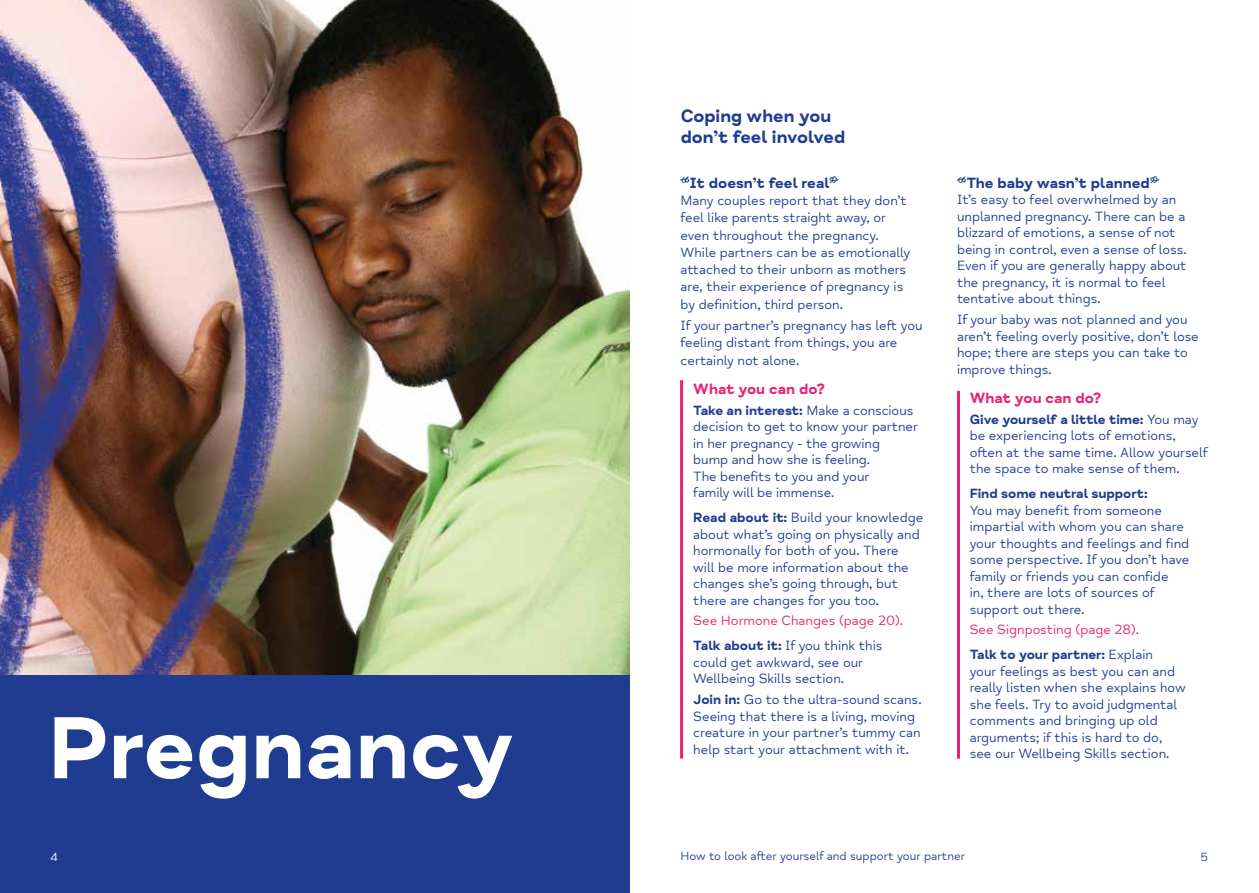
<style>
.page{position:relative;width:1259px;height:893px;background:#fff}
.page>*{position:absolute;margin:0;border:0;box-sizing:border-box;transform-origin:0 0}
.t1{font:700 90px "Mind Meridian";color:#fff}
.t2{font:700 18px/21px "Mind Meridian";color:#1f3c90}
.t3{font:700 15px "Mind Meridian";color:#1f3c90}
.t4{font:700 15px "Mind Meridian";color:#e72274}
.t5{font:13.5px/16.5px "Mind Meridian";color:#1f3c90}
.t6{font:13.5px/25px "Mind Meridian";color:#e72274}
.t7{font:700 13.5px "Mind Meridian";letter-spacing:-.005em;color:#1f3c90}
.t8{font:12px "Mind Meridian";color:#1f3c90}
.t9{font:12px "Mind Meridian";color:#fff}
.s1{font-family:"Mind Meridian Display";font-weight:400}
.s2{font-weight:700}
.s3{font-weight:700;color:#1f3c90}
.s4{color:#1f3c90}
</style>
<div class="page">
<img style="left:0;top:0;width:629px;height:675px">
<div style="left:0;top:675px;width:629px;height:218px;background:#1f3c90"></div>
<hr style="left:680px;top:380px;width:3px;height:379px;background:#e72274">
<hr style="left:957px;top:391px;width:3px;height:368px;background:#e72274">
<h1 class="t1" style="left:48px;top:694px;width:468px">Pregnancy</h1>
<h2 class="t2" style="left:680px;top:106px;width:166px">Coping when you don’t feel involved</h2>
<p class="t3" style="left:680px;top:174px;width:160px"><span class="s1">“</span>It doesn’t feel real<span class="s1">”</span></p>
<p class="t5" style="left:680px;top:192px;width:231px;line-height:17.2px">Many couples report that they don’t feel like parents straight away, or even throughout the pregnancy.<br>While partners can be as emotionally attached to their unborn as mothers are, their experience of pregnancy is by definition, third person.</p>
<p class="t5" style="left:680px;top:317px;width:244px;line-height:17.2px">If your partner’s pregnancy has left you feeling distant from things, you are certainly not alone.</p>
<p class="t4" style="left:693px;top:380px;width:133px">What you can do?</p>
<p class="t5" style="left:693px;top:402px;width:226px"><span class="s2">Take an interest:</span> Make a conscious decision to get to know your partner in her pregnancy - the growing bump and how she is feeling.<br>The benefits to you and your<br>family will be immense.</p>
<p class="t5" style="left:693px;top:510px;width:231px"><span class="s2">Read about it:</span> Build your knowledge about what’s going on physically and hormonally for both of you. There<br>will be more information about the changes she’s going through, but there are changes for you too.</p>
<p class="t6" style="left:693px;top:609px;width:211px">See Hormone Changes (page 20).<br><span class="s3">Talk about it:</span> <span class="s4">If you think this</span></p>
<p class="t5" style="left:693px;top:654px;width:171px">could get awkward, see our<br>Wellbeing Skills section.</p>
<p class="t5" style="left:693px;top:692px;width:230px"><span class="s2">Join in:</span> Go to the ultra-sound scans.<br>Seeing that there is a living, moving creature in your partner’s tummy can help start your attachment with it.</p>
<p class="t3" style="left:957px;top:174px;width:204px"><span class="s1">“</span>The baby wasn’t planned<span class="s1">”</span></p>
<p class="t5" style="left:957px;top:192px;width:231px">It’s easy to feel overwhelmed by an unplanned pregnancy. There can be a blizzard of emotions, a sense of not being in control, even a sense of loss.<br>Even if you are generally happy about the pregnancy, it is normal to feel tentative about things.</p>
<p class="t5" style="left:957px;top:312px;width:243px">If your baby was not planned and you aren’t feeling overly positive, don’t lose hope; there are steps you can take to improve things.</p>
<p class="t4" style="left:969px;top:389px;width:133px">What you can do?</p>
<p class="t5" style="left:969px;top:411px;width:239px"><span class="s2">Give yourself a little time:</span> You may be experiencing lots of emotions, often at the same time. Allow yourself the space to make sense of them.</p>
<p class="t7" style="left:969px;top:485px;width:179px">Find some neutral support:</p>
<p class="t5" style="left:969px;top:502px;width:221px">You may benefit from someone impartial with whom you can share your thoughts and feelings and find some perspective. If you don’t have family or friends you can confide<br>in, there are lots of sources of support out there.</p>
<p class="t6" style="left:969px;top:618px;width:185px">See Signposting (page 28).<br><span class="s3">Talk to your partner:</span> <span class="s4">Explain</span></p>
<p class="t5" style="left:969px;top:663px;width:218px">your feelings as best you can and really listen when she explains how she feels. Try to avoid judgmental comments and bringing up old arguments; if this is hard to do,</p>
<p class="t5" style="left:969px;top:746px;width:201px">see our Wellbeing Skills section.</p>
<p class="t9" style="left:50px;top:850px;width:9px">4</p>
<p class="t8" style="left:680px;top:849px;width:286px">How to look after yourself and support your partner</p>
<p class="t8" style="left:1200px;top:850px;width:9px">5</p>
</div>
